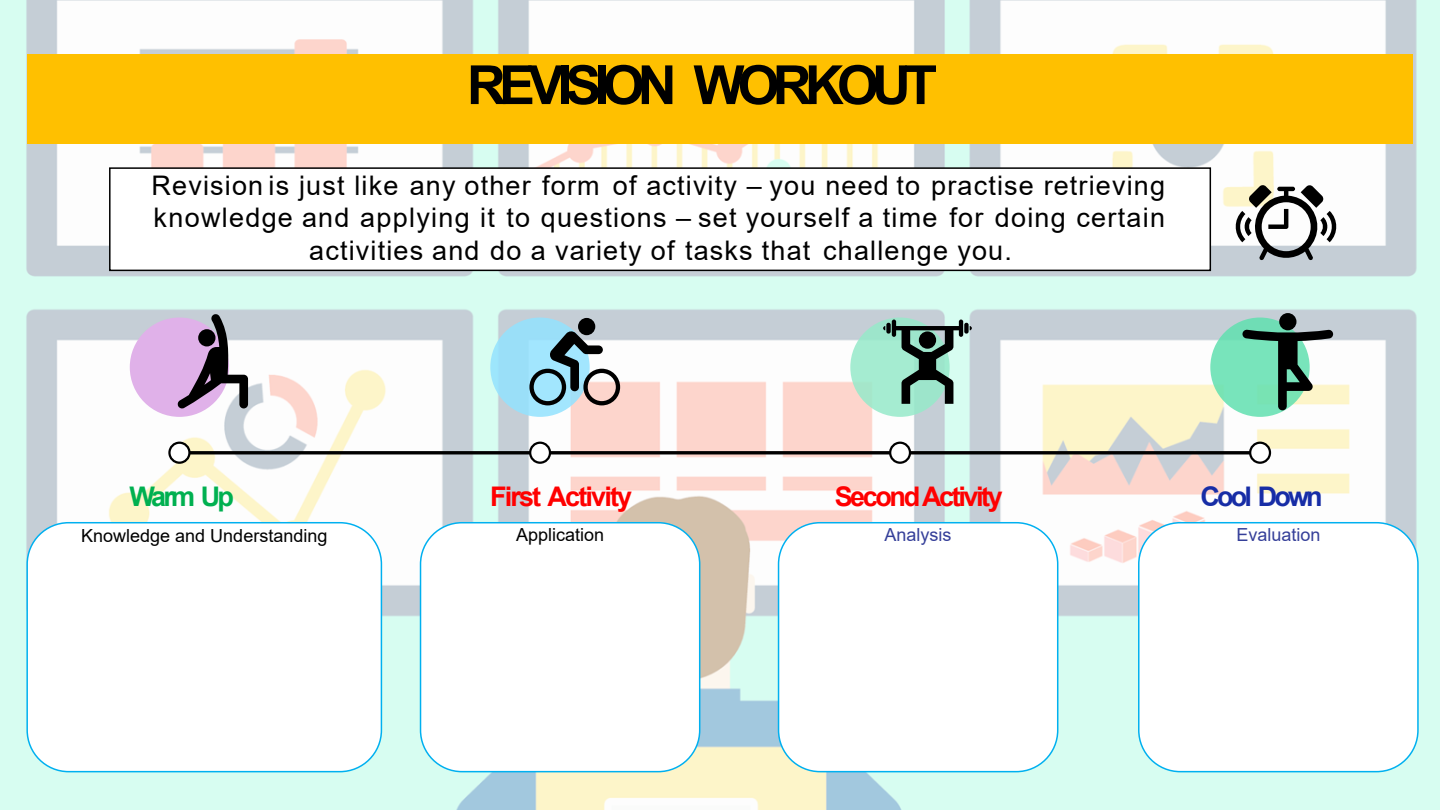
<style>
.page{position:relative;width:1440px;height:810px;background:#fff}
.page>*{position:absolute;margin:0;border:0;box-sizing:border-box;transform-origin:0 0}
.t1{font:700 54px "Arial";letter-spacing:-.13em;color:#000}
.t2{font:27px/32.4px "Arial";letter-spacing:.045em;color:#000;text-align:center}
.t3{font:700 27px "Arial";letter-spacing:-.08em;color:#f00}
.t4{font:700 27px "Arial";letter-spacing:-.11em;color:#172da6}
.t5{font:700 27px "Arial";letter-spacing:-.105em;color:#00b050}
.t6{font:18px "Arial";color:#000}
.t7{font:18px "Arial";color:#353f99}
</style>
<div class="page">
<img style="left:0;top:0;width:1440px;height:810px">
<div style="left:850px;top:318px;width:100px;height:99px;background:#a5ecd1;border-radius:50%"></div>
<div style="left:1210px;top:318px;width:100px;height:99px;background:#78e4bb;border-radius:50%"></div>
<div style="left:490px;top:318px;width:100px;height:99px;background:#9adff8;border-radius:50%"></div>
<div style="left:130px;top:318px;width:99px;height:99px;background:#e0b1e9;border-radius:50%"></div>
<hr style="left:169px;top:451px;width:1101px;height:3px;background:#000">
<svg style="left:168px;top:442px;width:23px;height:22px"></svg>
<svg style="left:529px;top:442px;width:22px;height:22px"></svg>
<svg style="left:889px;top:442px;width:22px;height:22px"></svg>
<svg style="left:1249px;top:442px;width:22px;height:22px"></svg>
<svg style="left:177px;top:314px;width:71px;height:95px"></svg>
<div style="left:198px;top:329px;width:18px;height:17px;background:#000;border-radius:50%"></div>
<div style="left:578px;top:318px;width:17px;height:17px;background:#000;border-radius:50%"></div>
<svg style="left:529px;top:331px;width:91px;height:74px"></svg>
<div style="left:964px;top:323px;width:5px;height:11px;background:#000;border-radius:2px"></div>
<div style="left:886px;top:323px;width:5px;height:11px;background:#000;border-radius:2px"></div>
<svg style="left:892px;top:320px;width:71px;height:84px"></svg>
<div style="left:919px;top:331px;width:17px;height:18px;background:#000;border-radius:50%"></div>
<svg style="left:1242px;top:329px;width:91px;height:81px"></svg>
<div style="left:1279px;top:313px;width:17px;height:17px;background:#000;border-radius:50%"></div>
<div style="left:27px;top:54px;width:1386px;height:90px;background:#ffc000"></div>
<svg style="left:1234px;top:211px;width:11px;height:31px"></svg>
<svg style="left:1243px;top:185px;width:86px;height:75px"></svg>
<svg style="left:1327px;top:211px;width:11px;height:31px"></svg>
<div style="left:26px;top:522px;width:356px;height:250px;background:#fff;border:2px solid #00b0f0;border-radius:41px"></div>
<div style="left:420px;top:522px;width:280px;height:250px;background:#fff;border:2px solid #00b0f0;border-radius:41px"></div>
<div style="left:109px;top:167px;width:1102px;height:104px;background:#fff;border:2px solid #000"></div>
<div style="left:778px;top:522px;width:280px;height:250px;background:#fff;border:2px solid #00b0f0;border-radius:41px"></div>
<div style="left:1138px;top:522px;width:281px;height:250px;background:#fff;border:2px solid #00b0f0;border-radius:41px"></div>
<h1 class="t1" style="left:467px;top:65px;width:472px">REVISION WORKOUT</h1>
<p class="t2" style="left:152px;top:172px;width:1015px">Revision is just like any other form of activity – you need to practise retrieving knowledge and applying it to questions – set yourself a time for doing certain activities and do a variety of tasks that challenge you.</p>
<p class="t5" style="left:130px;top:486px;width:106px">Warm Up</p>
<p class="t3" style="left:490px;top:486px;width:144px">First Activity</p>
<p class="t3" style="left:835px;top:486px;width:170px">SecondActivity</p>
<p class="t4" style="left:1201px;top:486px;width:124px">Cool Down</p>
<p class="t6" style="left:81px;top:529px;width:248px">Knowledge and Understanding</p>
<p class="t6" style="left:516px;top:528px;width:90px">Application</p>
<p class="t7" style="left:885px;top:528px;width:69px">Analysis</p>
<p class="t7" style="left:1236px;top:528px;width:86px">Evaluation</p>
</div>
